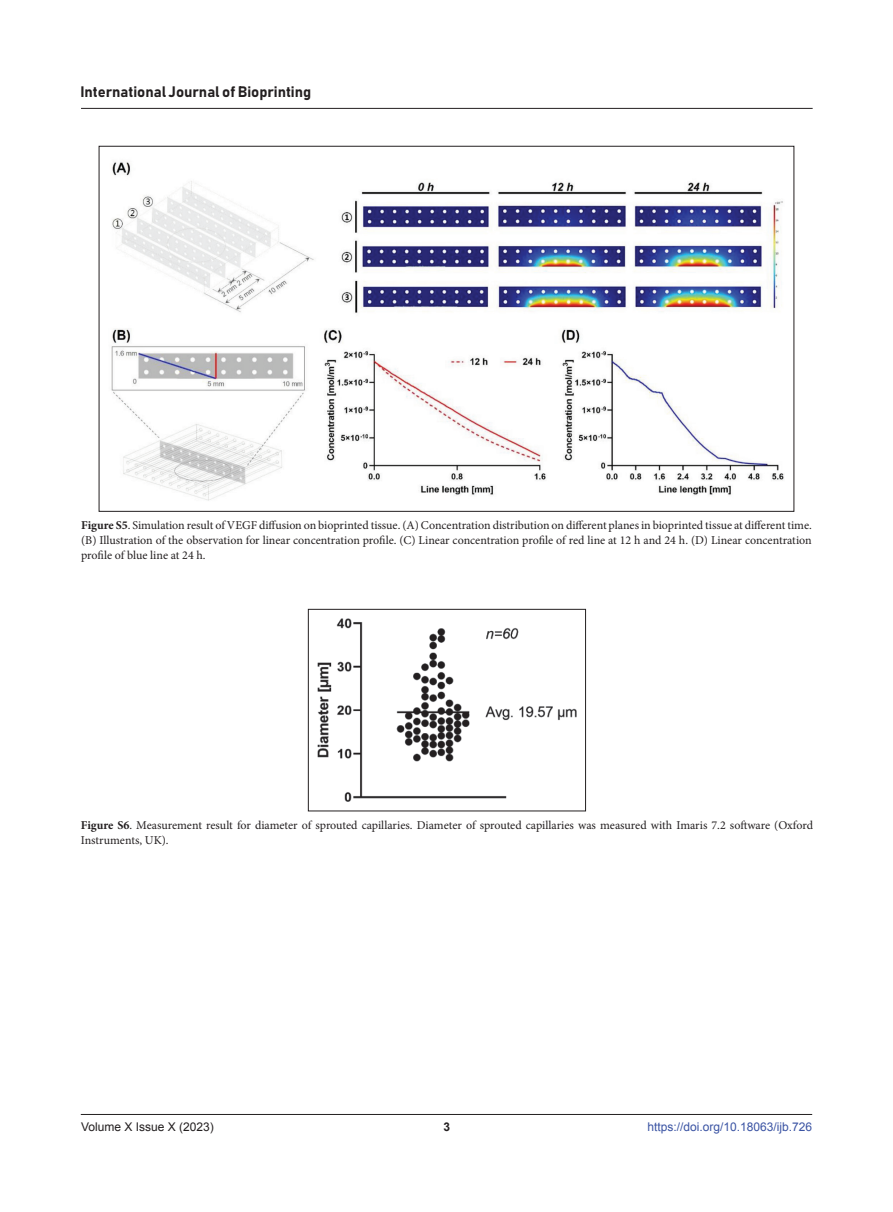
<style>
.page{position:relative;width:893px;height:1212px;background:#fff}
.page>*{position:absolute;margin:0;border:0;box-sizing:border-box;transform-origin:0 0}
.t1{font:15px "Bahnschrift";color:#231f20}
.figLends{font:12px/15px "Minion Pro";letter-spacing:-.005em;color:#231f20;text-align:justify}
.t2{font:12px "Arial";color:#3a53a3}
.t3{font:12px "Arial";color:#231f20}
.t4{font:700 12px "Arial";color:#231f20}
.s1{font-weight:700}
</style>
<div class="page">
<hr style="left:81px;top:1114px;width:731px;height:1px;background:#231f20">
<hr style="left:81px;top:108px;width:732px;height:1px;background:#231f20">
<img style="left:111px;top:161px;width:673px;height:340px">
<img style="left:317px;top:618px;width:260px;height:184px">
<div style="left:308px;top:609px;width:278px;height:202px;border:1px solid #231f20"></div>
<p class="t1" style="left:80px;top:83px;width:232px">International Journal of Bioprinting</p>
<p class="figLends" style="left:81px;top:518px;width:732px"><span class="s1">Figure S5</span>. Simulation result of VEGF diffusion on bioprinted tissue. (A) Concentration distribution on different planes in bioprinted tissue at different time. (B) Illustration of the observation for linear concentration profile. (C) Linear concentration profile of red line at 12 h and 24 h. (D) Linear concentration profile of blue line at 24 h.</p>
<p class="figLends" style="left:81px;top:817px;width:734px"><span class="s1">Figure S6</span>. Measurement result for diameter of sprouted capillaries. Diameter of sprouted capillaries was measured with Imaris 7.2 software (Oxford<br>Instruments, UK).</p>
<p class="t3" style="left:81px;top:1119px;width:134px">Volume X Issue X (2023)</p>
<p class="t4" style="left:443px;top:1119px;width:8px">3</p>
<p class="t2" style="left:647px;top:1119px;width:166px">https://doi.org/10.18063/ijb.726</p>
</div>
